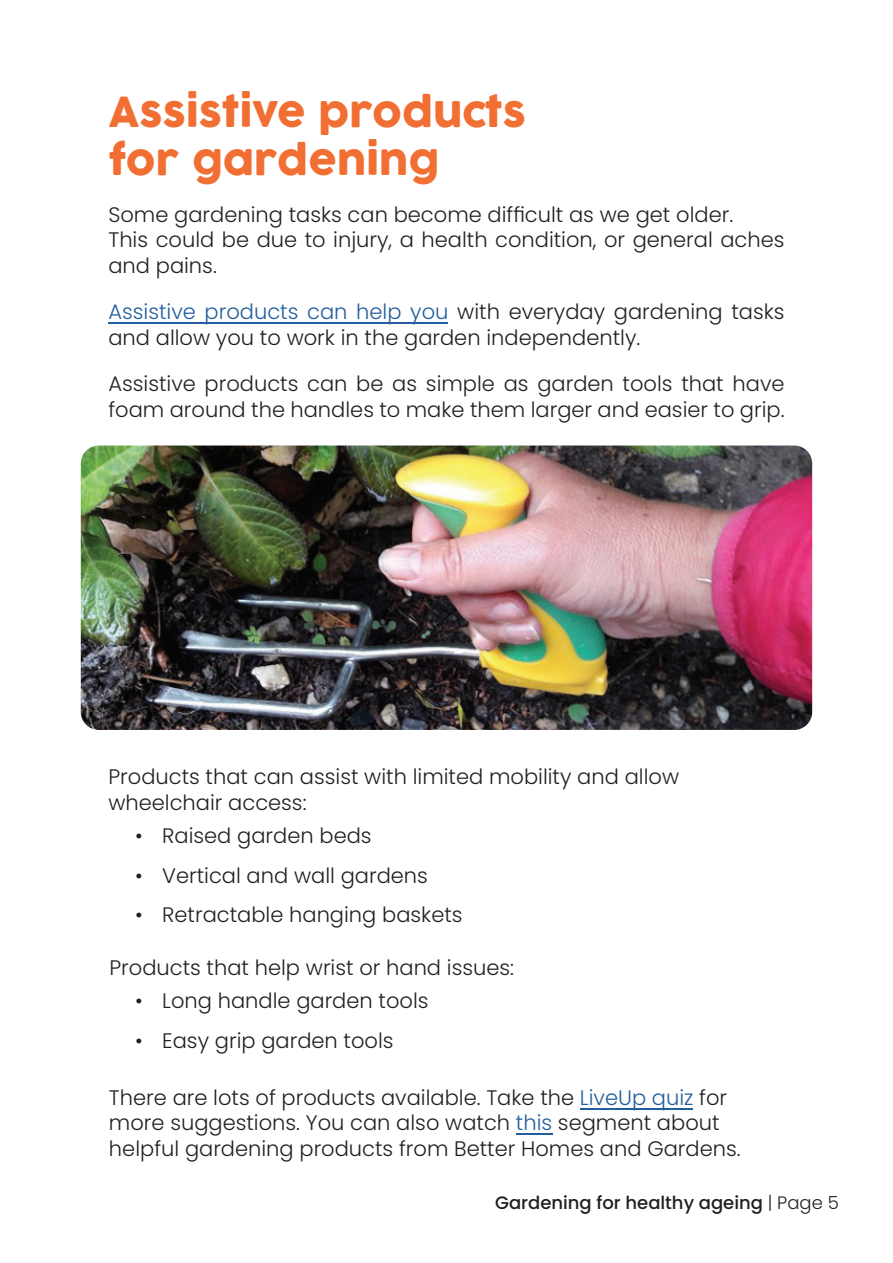
<style>
.page{position:relative;width:893px;height:1263px;background:#fff}
.page>*{position:absolute;margin:0;border:0;box-sizing:border-box;transform-origin:0 0}
.t1{font:40.5px/48.6px "Cocogoose";color:#f26f33}
.t2{font:300 21px/25.2px "Poppins";color:#231f20}
.t3{font:500 18px "Poppins";color:#231f20}
.s1{color:#215e9e}
.s2{font-weight:300}
</style>
<div class="page">
<hr style="left:516px;top:1133px;width:36px;height:1px;background:#215e9e">
<hr style="left:580px;top:1108px;width:113px;height:1px;background:#215e9e">
<hr style="left:109px;top:322px;width:339px;height:1px;background:#215e9e">
<img style="left:81px;top:445px;width:731px;height:285px">
<h1 class="t1" style="left:108px;top:89px;width:419px">Assistive products for gardening</h1>
<p class="t2" style="left:108px;top:202px;width:678px">Some gardening tasks can become difficult as we get older.<br>This could be due to injury, a health condition, or general aches and pains.</p>
<p class="t2" style="left:108px;top:299px;width:678px"><span class="s1">Assistive products can help you</span> with everyday gardening tasks and allow you to work in the garden independently.</p>
<p class="t2" style="left:108px;top:371px;width:678px">Assistive products can be as simple as garden tools that have foam around the handles to make them larger and easier to grip.</p>
<p class="t2" style="left:108px;top:765px;width:572px">Products that can assist with limited mobility and allow wheelchair access:</p>
<p class="t2" style="left:135px;top:823px;width:238px">• Raised garden beds</p>
<p class="t2" style="left:135px;top:863px;width:294px">• Vertical and wall gardens</p>
<p class="t2" style="left:135px;top:902px;width:329px">• Retractable hanging baskets</p>
<p class="t2" style="left:109px;top:955px;width:406px">Products that help wrist or hand issues:</p>
<p class="t2" style="left:135px;top:988px;width:295px">• Long handle garden tools</p>
<p class="t2" style="left:135px;top:1028px;width:260px">• Easy grip garden tools</p>
<p class="t2" style="left:109px;top:1085px;width:633px">There are lots of products available. Take the <span class="s1">LiveUp quiz</span> for more suggestions. You can also watch <span class="s1">this</span> segment about helpful gardening products from Better Homes and Gardens.</p>
<p class="t3" style="left:495px;top:1192px;width:345px">Gardening for healthy ageing <span class="s2">| Page 5</span></p>
</div>
